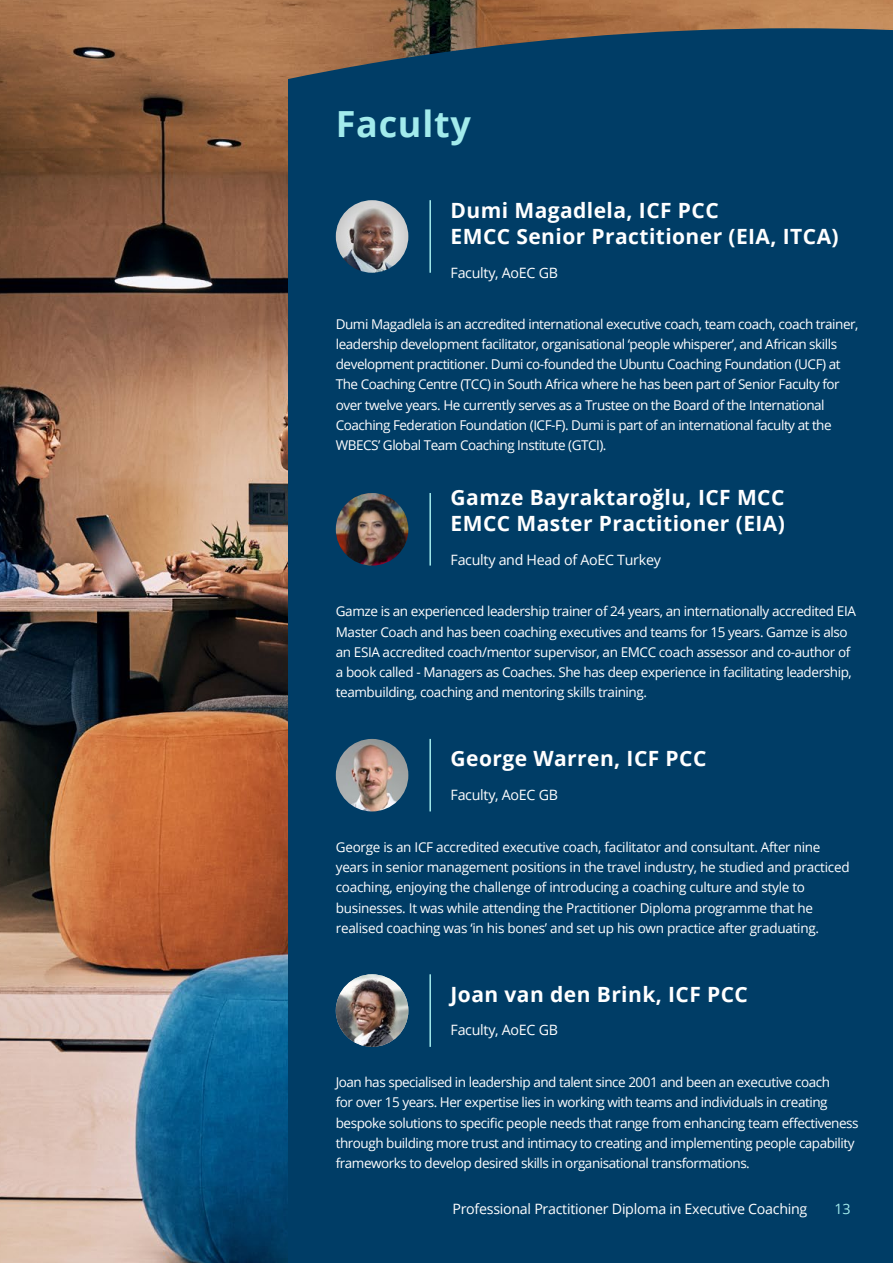
<style>
.page{position:relative;width:893px;height:1263px;background:#fff}
.page>*{position:absolute;margin:0;border:0;box-sizing:border-box;transform-origin:0 0}
.t1{font:700 36px "Open Sans";letter-spacing:.02em;color:#a2ebec}
.t2{font:700 21px/25.5px "Open Sans";letter-spacing:.02em;color:#fff}
.t3{font:14.25px "Open Sans";letter-spacing:-.02em;color:#fff}
.t4{font:14.25px "Open Sans";color:#a2ebec}
.t5{font:13.5px/20.2px "Open Sans";letter-spacing:-.035em;color:#fff}
</style>
<div class="page">
<img style="left:0;top:0;width:893px;height:1263px">
<div style="left:289px;top:28px;width:604px;height:1235px;background:#003d66"></div>
<hr style="left:429px;top:200px;width:2px;height:73px;background:#a2ebec">
<img style="left:336px;top:200px;width:72px;height:73px;border-radius:36px">
<hr style="left:429px;top:493px;width:2px;height:72px;background:#a2ebec">
<img style="left:336px;top:493px;width:72px;height:72px;border-radius:36px">
<hr style="left:429px;top:739px;width:2px;height:72px;background:#a2ebec">
<img style="left:336px;top:739px;width:72px;height:72px;border-radius:36px">
<hr style="left:429px;top:974px;width:2px;height:73px;background:#a2ebec">
<img style="left:336px;top:974px;width:72px;height:73px;border-radius:36px">
<h1 class="t1" style="left:336px;top:99px;width:137px">Faculty</h1>
<h2 class="t2" style="left:451px;top:197px;width:390px">Dumi Magadlela, ICF PCC<br>EMCC Senior Practitioner (EIA, ITCA)</h2>
<p class="t3" style="left:451px;top:263px;width:109px">Faculty, AoEC GB</p>
<p class="t5" style="left:336px;top:313px;width:524px">Dumi Magadlela is an accredited international executive coach, team coach, coach trainer, leadership development facilitator, organisational ‘people whisperer’, and African skills development practitioner. Dumi co‑founded the Ubuntu Coaching Foundation (UCF) at The Coaching Centre (TCC) in South Africa where he has been part of Senior Faculty for over twelve years. He currently serves as a Trustee on the Board of the International Coaching Federation Foundation (ICF‑F). Dumi is part of an international faculty at the WBECS’ Global Team Coaching Institute (GTCI).</p>
<h2 class="t2" style="left:451px;top:484px;width:336px">Gamze Bayraktaroğlu, ICF MCC<br>EMCC Master Practitioner (EIA)</h2>
<p class="t3" style="left:451px;top:550px;width:212px">Faculty and Head of AoEC Turkey</p>
<p class="t5" style="left:336px;top:601px;width:522px">Gamze is an experienced leadership trainer of 24 years, an internationally accredited EIA Master Coach and has been coaching executives and teams for 15 years. Gamze is also an ESIA accredited coach/mentor supervisor, an EMCC coach assessor and co‑author of a book called ‑ Managers as Coaches. She has deep experience in facilitating leadership, teambuilding, coaching and mentoring skills training.</p>
<h2 class="t2" style="left:451px;top:745px;width:257px">George Warren, ICF PCC</h2>
<p class="t3" style="left:451px;top:785px;width:109px">Faculty, AoEC GB</p>
<p class="t5" style="left:336px;top:836px;width:515px">George is an ICF accredited executive coach, facilitator and consultant. After nine years in senior management positions in the travel industry, he studied and practiced coaching, enjoying the challenge of introducing a coaching culture and style to businesses. It was while attending the Practitioner Diploma programme that he realised coaching was ‘in his bones’ and set up his own practice after graduating.</p>
<h2 class="t2" style="left:451px;top:981px;width:299px">Joan van den Brink, ICF PCC</h2>
<p class="t3" style="left:451px;top:1020px;width:109px">Faculty, AoEC GB</p>
<p class="t5" style="left:336px;top:1072px;width:524px">Joan has specialised in leadership and talent since 2001 and been an executive coach<br>for over 15 years. Her expertise lies in working with teams and individuals in creating bespoke solutions to specific people needs that range from enhancing team effectiveness through building more trust and intimacy to creating and implementing people capability frameworks to develop desired skills in organisational transformations.</p>
<p class="t3" style="left:452px;top:1199px;width:356px">Professional Practitioner Diploma in Executive Coaching</p>
<p class="t4" style="left:834px;top:1199px;width:18px">13</p>
</div>
